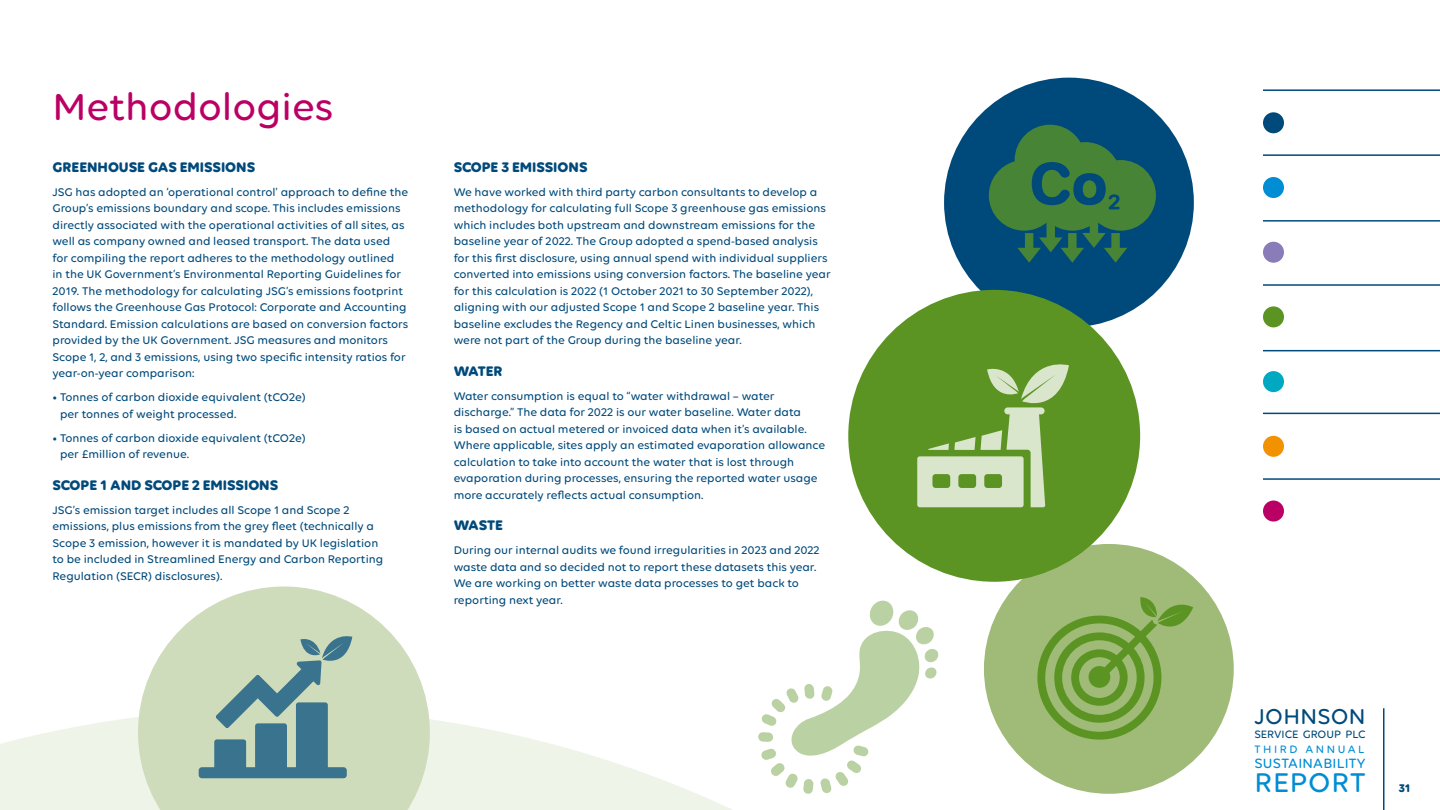
<style>
.page{position:relative;width:1440px;height:810px;background:#fff}
.page>*{position:absolute;margin:0;border:0;box-sizing:border-box;transform-origin:0 0}
.t1{font:500 40.5px "Volte Rounded";color:#bb0065}
.t2{font:500 29.25px "Volte Rounded";letter-spacing:.025em;color:#008dd4}
.t3{font:500 23.25px "Volte Rounded";letter-spacing:.015em;color:#004a7b}
.t4{font:700 15px "Volte Rounded";color:#004a7b}
.t5{font:500 14.55px "Volte Rounded";letter-spacing:.015em;color:#008dd4}
.t6{font:500 12px/16.5px "Volte Rounded";color:#004a7b}
.t7{font:700 12px "Volte Rounded";color:#004a7b}
.t8{font:500 11.62px "Volte Rounded";letter-spacing:.22em;color:#008dd4}
.t9{font:500 11.55px "Volte Rounded";color:#004a7b}
</style>
<div class="page">
<svg style="left:0;top:709px;width:1226px;height:101px"></svg>
<div style="left:944px;top:78px;width:250px;height:249px;background:#004a7b;border-radius:50%"></div>
<div style="left:984px;top:544px;width:250px;height:250px;background:#9fbb77;border-radius:50%"></div>
<div style="left:848px;top:290px;width:292px;height:292px;background:#5c9424;border-radius:50%"></div>
<svg style="left:138px;top:587px;width:292px;height:223px;fill:#cfdcbb"></svg>
<hr style="left:1263px;top:478px;width:177px;height:2px;background:#004a7b">
<hr style="left:1263px;top:350px;width:177px;height:1px;background:#004a7b">
<hr style="left:1263px;top:220px;width:177px;height:2px;background:#004a7b">
<hr style="left:1263px;top:413px;width:177px;height:1px;background:#004a7b">
<hr style="left:1263px;top:284px;width:177px;height:2px;background:#004a7b">
<hr style="left:1263px;top:154px;width:177px;height:2px;background:#004a7b">
<hr style="left:1263px;top:89px;width:177px;height:2px;background:#004a7b">
<div style="left:1263px;top:112px;width:21px;height:21px;background:#004a7b;border-radius:50%"></div>
<div style="left:1263px;top:177px;width:21px;height:21px;background:#008dd4;border-radius:50%"></div>
<div style="left:1263px;top:306px;width:21px;height:21px;background:#5c9424;border-radius:50%"></div>
<div style="left:1263px;top:436px;width:21px;height:21px;background:#f39200;border-radius:50%"></div>
<div style="left:1263px;top:501px;width:21px;height:21px;background:#bb0065;border-radius:50%"></div>
<div style="left:1263px;top:242px;width:21px;height:21px;background:#897cb8;border-radius:50%"></div>
<div style="left:1263px;top:371px;width:21px;height:21px;background:#00a8c1;border-radius:50%"></div>
<hr style="left:1383px;top:708px;width:1px;height:102px;background:#004a7b">
<svg style="left:989px;top:125px;width:167px;height:138px"></svg>
<svg style="left:1037px;top:597px;width:156px;height:143px"></svg>
<svg style="left:199px;top:631px;width:153px;height:147px;background:#93b1a8"></svg>
<svg style="left:917px;top:364px;width:152px;height:143px"></svg>
<svg style="left:758px;top:600px;width:181px;height:194px"></svg>
<h1 class="t1" style="left:52px;top:83px;width:282px">Methodologies</h1>
<p class="t4" style="left:52px;top:158px;width:204px">GREENHOUSE GAS EMISSIONS</p>
<p class="t6" style="left:52px;top:183px;width:357px">JSG has adopted an ‘operational control’ approach to define the Group’s emissions boundary and scope. This includes emissions directly associated with the operational activities of all sites, as well as company owned and leased transport. The data used for compiling the report adheres to the methodology outlined<br>in the UK Government’s Environmental Reporting Guidelines for 2019. The methodology for calculating JSG’s emissions footprint follows the Greenhouse Gas Protocol: Corporate and Accounting Standard. Emission calculations are based on conversion factors provided by the UK Government. JSG measures and monitors Scope 1, 2, and 3 emissions, using two specific intensity ratios for year-on-year comparison:</p>
<p class="t6" style="left:60px;top:389px;width:247px;text-indent:-8px">• Tonnes of carbon dioxide equivalent (tCO2e) per tonnes of weight processed.</p>
<p class="t6" style="left:60px;top:429px;width:247px;text-indent:-8px">• Tonnes of carbon dioxide equivalent (tCO2e) per £million of revenue.</p>
<p class="t4" style="left:52px;top:476px;width:227px">SCOPE 1 AND SCOPE 2 EMISSIONS</p>
<p class="t6" style="left:52px;top:501px;width:332px">JSG’s emission target includes all Scope 1 and Scope 2 emissions, plus emissions from the grey fleet (technically a Scope 3 emission, however it is mandated by UK legislation to be included in Streamlined Energy and Carbon Reporting Regulation (SECR) disclosures).</p>
<p class="t4" style="left:454px;top:158px;width:135px">SCOPE 3 EMISSIONS</p>
<p class="t6" style="left:454px;top:183px;width:378px">We have worked with third party carbon consultants to develop a methodology for calculating full Scope 3 greenhouse gas emissions which includes both upstream and downstream emissions for the baseline year of 2022. The Group adopted a spend-based analysis for this first disclosure, using annual spend with individual suppliers converted into emissions using conversion factors. The baseline year for this calculation is 2022 (1 October 2021 to 30 September 2022), aligning with our adjusted Scope 1 and Scope 2 baseline year. This baseline excludes the Regency and Celtic Linen businesses, which were not part of the Group during the baseline year.</p>
<p class="t4" style="left:454px;top:362px;width:50px">WATER</p>
<p class="t6" style="left:454px;top:387px;width:373px">Water consumption is equal to “water withdrawal – water discharge.” The data for 2022 is our water baseline. Water data<br>is based on actual metered or invoiced data when it’s available.<br>Where applicable, sites apply an estimated evaporation allowance calculation to take into account the water that is lost through evaporation during processes, ensuring the reported water usage more accurately reflects actual consumption.</p>
<p class="t4" style="left:454px;top:516px;width:51px">WASTE</p>
<p class="t6" style="left:454px;top:542px;width:367px">During our internal audits we found irregularities in 2023 and 2022 waste data and so decided not to report these datasets this year.<br>We are working on better waste data processes to get back to reporting next year.</p>
<h3 class="t3" style="left:1254px;top:703px;width:113px">JOHNSON</h3>
<p class="t9" style="left:1254px;top:727px;width:113px">SERVICE GROUP PLC</p>
<p class="t8" style="left:1254px;top:742px;width:112px">THIRD ANNUAL</p>
<p class="t5" style="left:1254px;top:754px;width:113px">SUSTAINABILITY</p>
<h2 class="t2" style="left:1254px;top:765px;width:113px">REPORT</h2>
<p class="t7" style="left:1399px;top:781px;width:13px">31</p>
</div>
